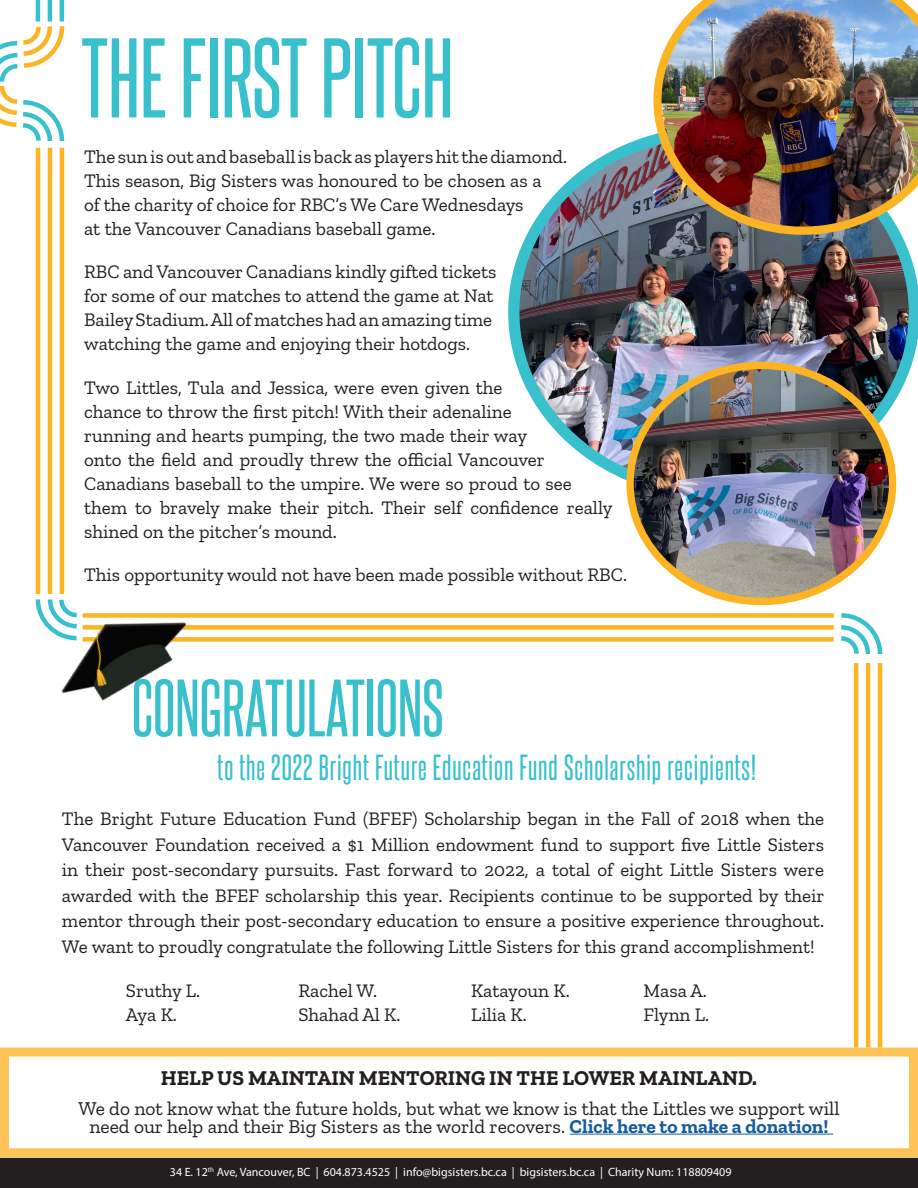
<style>
.page{position:relative;width:918px;height:1188px;background:#fff}
.page>*{position:absolute;margin:0;border:0;box-sizing:border-box;transform-origin:0 0}
.t1{font:96.15px "Steelfish Rg";color:#38c1cc}
.t2{font:69px "Steelfish Rg";color:#38c1cc}
.t3{font:30.9px "Steelfish Rg";letter-spacing:.03em;color:#38c1cc}
.t4{font:700 21px "Zilla Slab";color:#231f20}
.t5{font:19.5px/18px "Zilla Slab";color:#231f20;text-align:center}
.t6{font:19.05px/24px "Zilla Slab";color:#231f20}
.t7{font:12px "Myriad Pro";color:#fff}
.s1{font-weight:700;color:#175d9e}
</style>
<div class="page">
<hr style="left:60px;top:148px;width:4px;height:446px;background:#fcb423">
<hr style="left:48px;top:148px;width:4px;height:446px;background:#fcb423">
<hr style="left:36px;top:148px;width:4px;height:446px;background:#fcb423">
<svg style="left:35px;top:599px;width:3px;height:14px"></svg>
<hr style="left:878px;top:663px;width:4px;height:385px;background:#fcb423">
<hr style="left:866px;top:663px;width:4px;height:385px;background:#fcb423">
<hr style="left:854px;top:663px;width:4px;height:385px;background:#fcb423">
<svg style="left:841px;top:613px;width:42px;height:42px"></svg>
<div style="left:83px;top:637px;width:751px;height:5px;background:#fcb423"></div>
<div style="left:83px;top:625px;width:751px;height:5px;background:#fcb423"></div>
<div style="left:83px;top:613px;width:751px;height:5px;background:#fcb423"></div>
<svg style="left:0;top:26px;width:65px;height:115px"></svg>
<hr style="left:60px;top:0;width:4px;height:22px;background:#38c1cc">
<hr style="left:48px;top:0;width:4px;height:22px;background:#38c1cc">
<hr style="left:36px;top:0;width:4px;height:22px;background:#38c1cc">
<div style="left:0;top:1158px;width:918px;height:30px;background:#231f20"></div>
<div style="left:0;top:1048px;width:918px;height:109px;border:9px solid #fdc356"></div>
<img style="left:508px;top:134px;width:410px;height:364px">
<img style="left:653px;top:0;width:265px;height:235px">
<img style="left:630px;top:365px;width:263px;height:236px">
<div style="left:626px;top:362px;width:270px;height:243px;border:7px solid #fcb423;border-radius:50%"></div>
<img style="left:38px;top:585px;width:175px;height:116px">
<hr style="left:570px;top:1134px;width:263px;height:1px;background:#175d9e">
<p class="t1" style="left:81px;top:10px;width:374px">THE FIRST PITCH</p>
<p class="t6" style="left:84px;top:145px;width:485px">The sun is out and baseball is back as players hit the diamond.<br>This season, Big Sisters was honoured to be chosen as a<br>of the charity of choice for RBC’s We Care Wednesdays<br>at the Vancouver Canadians baseball game.</p>
<p class="t6" style="left:84px;top:260px;width:414px">RBC and Vancouver Canadians kindly gifted tickets for some of our matches to attend the game at Nat Bailey Stadium. All of matches had an amazing time watching the game and enjoying their hotdogs.</p>
<p class="t6" style="left:84px;top:376px;width:530px">Two Littles, Tula and Jessica, were even given the<br>chance to throw the first pitch! With their adenaline<br>running and hearts pumping, the two made their way<br>onto the field and proudly threw the official Vancouver Canadians baseball to the umpire. We were so proud to see them to bravely make their pitch. Their self confidence really shined on the pitcher’s mound.</p>
<p class="t6" style="left:84px;top:563px;width:545px">This opportunity would not have been made possible without RBC.</p>
<p class="t2" style="left:132px;top:659px;width:313px">CONGRATULATIONS</p>
<p class="t3" style="left:218px;top:746px;width:540px">to the 2022 Bright Future Education Fund Scholarship recipients!</p>
<p class="t6" style="left:62px;top:806px;width:764px;line-height:25.5px;text-align:justify">The Bright Future Education Fund (BFEF) Scholarship began in the Fall of 2018 when the Vancouver Foundation received a $1 Million endowment fund to support five Little Sisters in their post-secondary pursuits. Fast forward to 2022, a total of eight Little Sisters were awarded with the BFEF scholarship this year. Recipients continue to be supported by their mentor through their post-secondary education to ensure a positive experience throughout.<br>We want to proudly congratulate the following Little Sisters for this grand accomplishment!</p>
<p class="t6" style="left:126px;top:979px;width:76px">Sruthy L.</p>
<p class="t6" style="left:126px;top:1003px;width:52px">Aya K.</p>
<p class="t6" style="left:298px;top:979px;width:80px">Rachel W.</p>
<p class="t6" style="left:298px;top:1003px;width:104px">Shahad Al K.</p>
<p class="t6" style="left:471px;top:979px;width:100px">Katayoun K.</p>
<p class="t6" style="left:471px;top:1003px;width:57px">Lilia K.</p>
<p class="t6" style="left:644px;top:979px;width:65px">Masa A.</p>
<p class="t6" style="left:644px;top:1003px;width:67px">Flynn L.</p>
<p class="t4" style="left:161px;top:1066px;width:598px">HELP US MAINTAIN MENTORING IN THE LOWER MAINLAND.</p>
<p class="t5" style="left:78px;top:1099px;width:763px">We do not know what the future holds, but what we know is that the Littles we support will need our help and their Big Sisters as the world recovers. <span class="s1">Click here to make a donation!</span></p>
<p class="t7" style="left:170px;top:1164px;width:563px">34 E. 12<sup>th</sup> Ave, Vancouver, BC | 604.873.4525 | info@bigsisters.bc.ca | bigsisters.bc.ca | Charity Num: 118809409</p>
</div>
